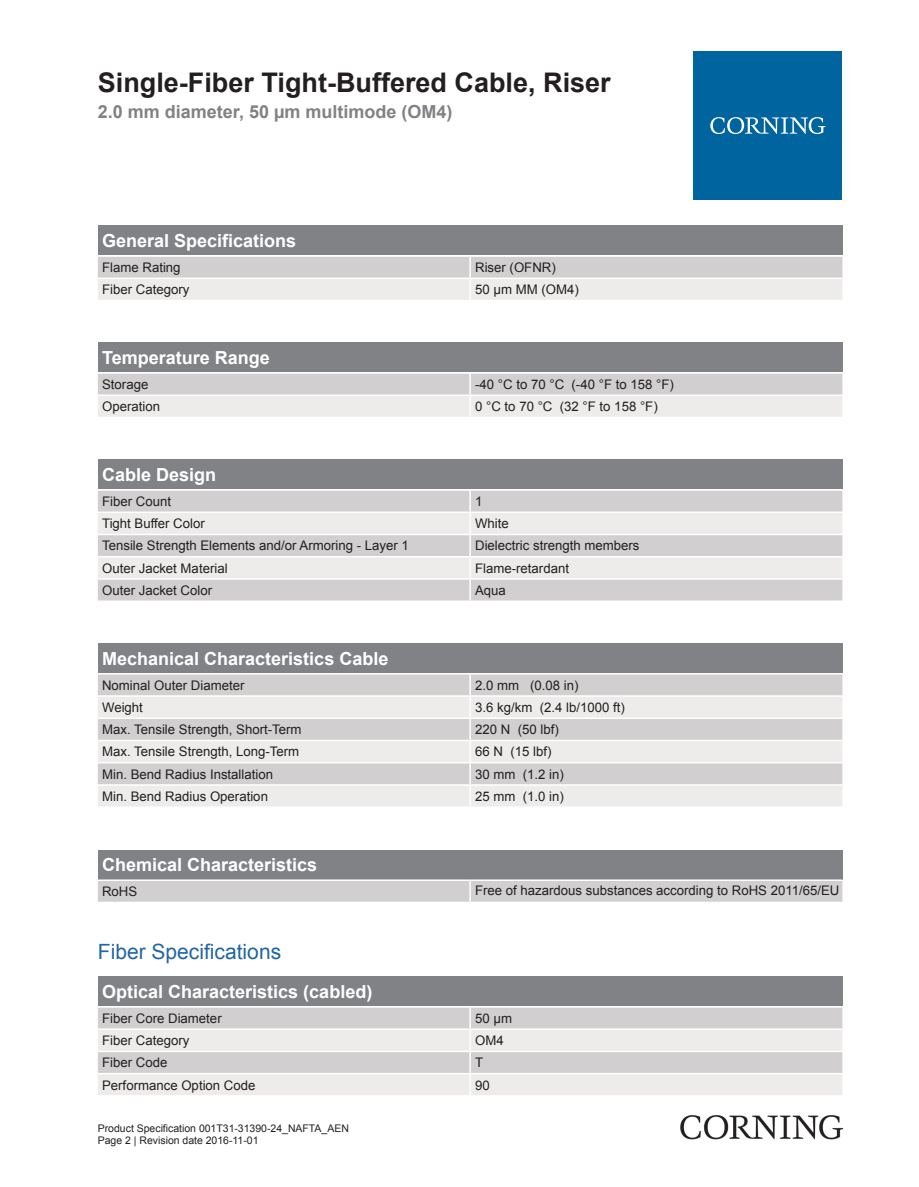
<style>
.page{position:relative;width:919px;height:1187px;background:#fff}
.page>*{position:absolute;margin:0;border:0;box-sizing:border-box;transform-origin:0 0}
.t1{font:700 27px "Arial";color:#231f20}
.t2{font:21px "Arial";color:#2166a2}
.t3{font:700 18px "Arial";color:#fff}
.t4{font:700 18px "Arial";color:#808285}
.t5{font:13.2px "Arial";color:#231f20}
.t6{font:10.5px/12.6px "Arial";color:#231f20}
</style>
<div class="page">
<div style="left:98px;top:225px;width:744px;height:30px;background:#808285"></div>
<svg style="left:98px;top:257px;width:744px;height:43px;background:#dfdddd"></svg>
<hr style="left:469px;top:257px;width:2px;height:20px;background:#fff">
<hr style="left:469px;top:279px;width:2px;height:21px;background:#fff">
<hr style="left:98px;top:277px;width:372px;height:2px;background:#fff">
<hr style="left:470px;top:277px;width:372px;height:2px;background:#fff">
<div style="left:98px;top:342px;width:744px;height:30px;background:#808285"></div>
<svg style="left:98px;top:374px;width:744px;height:43px;background:#dfdddd"></svg>
<hr style="left:469px;top:374px;width:2px;height:20px;background:#fff">
<hr style="left:469px;top:396px;width:2px;height:21px;background:#fff">
<hr style="left:98px;top:394px;width:372px;height:2px;background:#fff">
<hr style="left:470px;top:394px;width:372px;height:2px;background:#fff">
<div style="left:98px;top:459px;width:744px;height:30px;background:#808285"></div>
<div style="left:98px;top:490px;width:744px;height:110px;background:#d1cfcf"></div>
<svg style="left:98px;top:513px;width:744px;height:65px;background:#e3e2e1"></svg>
<hr style="left:469px;top:490px;width:2px;height:21px;background:#fff">
<hr style="left:469px;top:513px;width:2px;height:20px;background:#fff">
<hr style="left:469px;top:535px;width:2px;height:21px;background:#fff">
<hr style="left:469px;top:557px;width:2px;height:21px;background:#fff">
<hr style="left:469px;top:579px;width:2px;height:21px;background:#fff">
<hr style="left:98px;top:511px;width:372px;height:2px;background:#fff">
<hr style="left:470px;top:511px;width:372px;height:2px;background:#fff">
<hr style="left:98px;top:533px;width:372px;height:2px;background:#fff">
<hr style="left:470px;top:533px;width:372px;height:2px;background:#fff">
<hr style="left:98px;top:556px;width:372px;height:1px;background:#fff">
<hr style="left:470px;top:556px;width:372px;height:1px;background:#fff">
<hr style="left:98px;top:578px;width:372px;height:1px;background:#fff">
<hr style="left:470px;top:578px;width:372px;height:1px;background:#fff">
<div style="left:98px;top:643px;width:744px;height:30px;background:#808285"></div>
<div style="left:98px;top:674px;width:744px;height:21px;background:#d1cfcf"></div>
<svg style="left:98px;top:697px;width:744px;height:109px;background:#e2e0e0"></svg>
<hr style="left:469px;top:674px;width:2px;height:21px;background:#fff">
<hr style="left:469px;top:696px;width:2px;height:21px;background:#fff">
<hr style="left:469px;top:719px;width:2px;height:20px;background:#fff">
<hr style="left:469px;top:741px;width:2px;height:21px;background:#fff">
<hr style="left:469px;top:763px;width:2px;height:21px;background:#fff">
<hr style="left:469px;top:785px;width:2px;height:21px;background:#fff">
<hr style="left:98px;top:717px;width:372px;height:2px;background:#fff">
<hr style="left:470px;top:717px;width:372px;height:2px;background:#fff">
<hr style="left:98px;top:739px;width:372px;height:2px;background:#fff">
<hr style="left:470px;top:739px;width:372px;height:2px;background:#fff">
<hr style="left:98px;top:762px;width:372px;height:1px;background:#fff">
<hr style="left:470px;top:762px;width:372px;height:1px;background:#fff">
<hr style="left:98px;top:784px;width:372px;height:1px;background:#fff">
<hr style="left:470px;top:784px;width:372px;height:1px;background:#fff">
<div style="left:98px;top:849px;width:744px;height:30px;background:#808285"></div>
<div style="left:98px;top:881px;width:744px;height:20px;background:#d1cfcf"></div>
<hr style="left:469px;top:880px;width:2px;height:21px;background:#fff">
<div style="left:98px;top:976px;width:744px;height:30px;background:#808285"></div>
<div style="left:98px;top:1007px;width:744px;height:21px;background:#d1cfcf"></div>
<svg style="left:98px;top:1030px;width:744px;height:65px;background:#e4e2e2"></svg>
<hr style="left:469px;top:1007px;width:2px;height:21px;background:#fff">
<hr style="left:469px;top:1029px;width:2px;height:21px;background:#fff">
<hr style="left:469px;top:1052px;width:2px;height:20px;background:#fff">
<hr style="left:469px;top:1074px;width:2px;height:21px;background:#fff">
<hr style="left:98px;top:1050px;width:372px;height:2px;background:#fff">
<hr style="left:470px;top:1050px;width:372px;height:2px;background:#fff">
<hr style="left:98px;top:1072px;width:372px;height:2px;background:#fff">
<hr style="left:470px;top:1072px;width:372px;height:2px;background:#fff">
<div style="left:693px;top:51px;width:149px;height:149px;background:#00649e"></div>
<svg style="left:710px;top:117px;width:115px;height:17px"></svg>
<img style="left:680px;top:1115px;width:162px;height:24px">
<h1 class="t1" style="left:98px;top:63px;width:514px">Single-Fiber Tight-Buffered Cable, Riser</h1>
<h3 class="t4" style="left:98px;top:99px;width:356px">2.0 mm diameter, 50 µm multimode (OM4)</h3>
<h3 class="t3" style="left:102px;top:228px;width:196px">General Specifications</h3>
<p class="t5" style="left:102px;top:258px;width:80px">Flame Rating</p>
<p class="t5" style="left:475px;top:258px;width:82px">Riser (OFNR)</p>
<p class="t5" style="left:102px;top:280px;width:89px">Fiber Category</p>
<p class="t5" style="left:475px;top:280px;width:105px">50 µm MM (OM4)</p>
<h3 class="t3" style="left:102px;top:345px;width:169px">Temperature Range</h3>
<p class="t5" style="left:102px;top:375px;width:48px">Storage</p>
<p class="t5" style="left:475px;top:375px;width:200px">-40 °C to 70 °C (-40 °F to 158 °F)</p>
<p class="t5" style="left:102px;top:397px;width:59px">Operation</p>
<p class="t5" style="left:475px;top:397px;width:184px">0 °C to 70 °C (32 °F to 158 °F)</p>
<h3 class="t3" style="left:102px;top:461px;width:116px">Cable Design</h3>
<p class="t5" style="left:102px;top:492px;width:70px">Fiber Count</p>
<p class="t5" style="left:475px;top:492px;width:9px">1</p>
<p class="t5" style="left:102px;top:514px;width:104px">Tight Buffer Color</p>
<p class="t5" style="left:475px;top:514px;width:35px">White</p>
<p class="t5" style="left:102px;top:536px;width:308px">Tensile Strength Elements and/or Armoring - Layer 1</p>
<p class="t5" style="left:475px;top:536px;width:166px">Dielectric strength members</p>
<p class="t5" style="left:102px;top:559px;width:127px">Outer Jacket Material</p>
<p class="t5" style="left:475px;top:559px;width:95px">Flame-retardant</p>
<p class="t5" style="left:102px;top:581px;width:112px">Outer Jacket Color</p>
<p class="t5" style="left:475px;top:581px;width:32px">Aqua</p>
<h3 class="t3" style="left:102px;top:645px;width:288px">Mechanical Characteristics Cable</h3>
<p class="t5" style="left:102px;top:675px;width:144px">Nominal Outer Diameter</p>
<p class="t5" style="left:475px;top:675px;width:105px">2.0 mm (0.08 in)</p>
<p class="t5" style="left:102px;top:698px;width:42px">Weight</p>
<p class="t5" style="left:475px;top:698px;width:151px">3.6 kg/km (2.4 lb/1000 ft)</p>
<p class="t5" style="left:102px;top:720px;width:201px">Max. Tensile Strength, Short-Term</p>
<p class="t5" style="left:475px;top:720px;width:85px">220 N (50 lbf)</p>
<p class="t5" style="left:102px;top:742px;width:199px">Max. Tensile Strength, Long-Term</p>
<p class="t5" style="left:475px;top:742px;width:78px">66 N (15 lbf)</p>
<p class="t5" style="left:102px;top:764px;width:172px">Min. Bend Radius Installation</p>
<p class="t5" style="left:475px;top:764px;width:90px">30 mm (1.2 in)</p>
<p class="t5" style="left:102px;top:787px;width:167px">Min. Bend Radius Operation</p>
<p class="t5" style="left:475px;top:787px;width:90px">25 mm (1.0 in)</p>
<h3 class="t3" style="left:102px;top:851px;width:217px">Chemical Characteristics</h3>
<p class="t5" style="left:102px;top:882px;width:37px">RoHS</p>
<p class="t5" style="left:475px;top:880px;width:366px">Free of hazardous substances according to RoHS 2011/65/EU</p>
<h2 class="t2" style="left:98px;top:937px;width:185px">Fiber Specifications</h2>
<h3 class="t3" style="left:102px;top:978px;width:272px">Optical Characteristics (cabled)</h3>
<p class="t5" style="left:102px;top:1008px;width:121px">Fiber Core Diameter</p>
<p class="t5" style="left:475px;top:1008px;width:38px">50 µm</p>
<p class="t5" style="left:102px;top:1031px;width:89px">Fiber Category</p>
<p class="t5" style="left:475px;top:1031px;width:30px">OM4</p>
<p class="t5" style="left:102px;top:1053px;width:67px">Fiber Code</p>
<p class="t5" style="left:475px;top:1053px;width:10px">T</p>
<p class="t5" style="left:102px;top:1075px;width:155px">Performance Option Code</p>
<p class="t5" style="left:475px;top:1075px;width:16px">90</p>
<p class="t6" style="left:98px;top:1121px;width:252px">Product Specification 001T31-31390-24_NAFTA_AEN<br>Page 2 | Revision date 2016-11-01</p>
</div>
